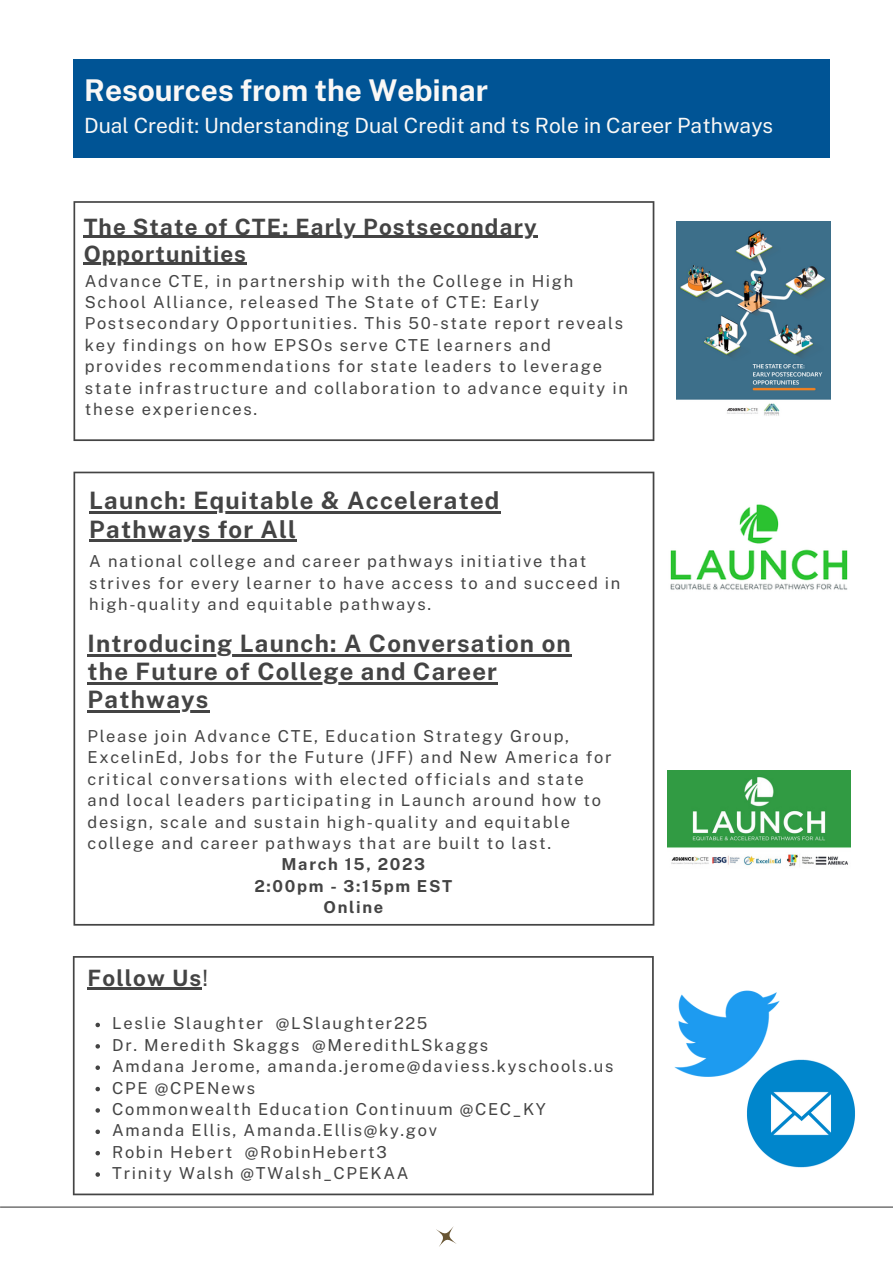
<style>
.page{position:relative;width:893px;height:1264px;background:#fff}
.page>*{position:absolute;margin:0;border:0;box-sizing:border-box;transform-origin:0 0}
.t1{font:700 30px "Public Sans";color:#faf8f6}
.t2{font:700 24px/28px "Public Sans";letter-spacing:.05em;color:#444}
.t3{font:700 22.5px/27px "Public Sans";letter-spacing:.05em;color:#444}
.t4{font:21px "Public Sans";color:#faf8f6}
.t5{font:16.5px/21.3px "Public Sans";letter-spacing:.1em;color:#444}
.t6{font:700 16.5px/21.3px "Public Sans";letter-spacing:.1em;color:#444;text-align:center}
.s1{font-weight:400}
</style>
<div class="page">
<svg style="left:73px;top:471px;width:581px;height:454px"></svg>
<svg style="left:436px;top:1226px;width:21px;height:21px"></svg>
<hr style="left:0;top:1206px;width:892px;height:1px;background:#444">
<svg style="left:73px;top:956px;width:580px;height:239px"></svg>
<img style="left:747px;top:1059px;width:108px;height:109px">
<img style="left:674px;top:990px;width:105px;height:87px">
<svg style="left:73px;top:201px;width:581px;height:240px"></svg>
<div style="left:73px;top:59px;width:756px;height:99px;background:#005495"></div>
<img style="left:676px;top:221px;width:154px;height:195px">
<img style="left:667px;top:770px;width:183px;height:97px">
<img style="left:670px;top:504px;width:178px;height:86px">
<hr style="left:89px;top:511px;width:411px;height:3px;background:#444">
<hr style="left:89px;top:540px;width:208px;height:2px;background:#444">
<svg style="left:95px;top:1022px;width:5px;height:5px"></svg>
<svg style="left:95px;top:1044px;width:5px;height:4px"></svg>
<svg style="left:95px;top:1065px;width:5px;height:4px"></svg>
<svg style="left:95px;top:1086px;width:5px;height:5px"></svg>
<svg style="left:95px;top:1108px;width:5px;height:4px"></svg>
<svg style="left:95px;top:1129px;width:5px;height:5px"></svg>
<svg style="left:95px;top:1150px;width:5px;height:5px"></svg>
<svg style="left:95px;top:1172px;width:5px;height:4px"></svg>
<hr style="left:88px;top:987px;width:114px;height:2px;background:#444">
<hr style="left:84px;top:236px;width:453px;height:2px;background:#444">
<hr style="left:84px;top:263px;width:163px;height:2px;background:#444">
<svg style="left:88px;top:654px;width:8px;height:2px"></svg>
<hr style="left:96px;top:654px;width:476px;height:2px;background:#444">
<hr style="left:88px;top:682px;width:410px;height:2px;background:#444">
<hr style="left:88px;top:710px;width:122px;height:2px;background:#444">
<h1 class="t1" style="left:84px;top:73px;width:405px">Resources from the Webinar</h1>
<p class="t4" style="left:84px;top:113px;width:690px">Dual Credit: Understanding Dual Credit and ts Role in Career Pathways</p>
<h3 class="t3" style="left:84px;top:213px;width:454px">The State of CTE: Early Postsecondary<br>Opportunities</h3>
<p class="t5" style="left:85px;top:270px;width:544px">Advance CTE, in partnership with the College in High School Alliance, released The State of CTE: Early Postsecondary Opportunities. This 50-state report reveals key findings on how EPSOs serve CTE learners and provides recommendations for state leaders to leverage state infrastructure and collaboration to advance equity in these experiences.</p>
<h2 class="t2" style="left:89px;top:486px;width:411px">Launch: Equitable &amp; Accelerated<br>Pathways for All</h2>
<p class="t5" style="left:89px;top:550px;width:532px">A national college and career pathways initiative that strives for every learner to have access to and succeed in high-quality and equitable pathways.</p>
<h2 class="t2" style="left:88px;top:629px;width:484px">Introducing Launch: A Conversation on the Future of College and Career<br>Pathways</h2>
<p class="t5" style="left:88px;top:725px;width:525px">Please join Advance CTE, Education Strategy Group, ExcelinEd, Jobs for the Future (JFF) and New America for critical conversations with elected officials and state and local leaders participating in Launch around how to design, scale and sustain high-quality and equitable college and career pathways that are built to last.</p>
<p class="t6" style="left:254px;top:853px;width:199px">March 15, 2023<br>2:00pm - 3:15pm EST<br>Online</p>
<h3 class="t3" style="left:88px;top:964px;width:122px">Follow Us<span class="s1">!</span></h3>
<p class="t5" style="left:112px;top:1012px;width:502px">Leslie Slaughter @LSlaughter225<br>Dr. Meredith Skaggs @MeredithLSkaggs<br>Amdana Jerome, amanda.jerome@daviess.kyschools.us CPE @CPENews<br>Commonwealth Education Continuum @CEC_KY Amanda Ellis, Amanda.Ellis@ky.gov<br>Robin Hebert @RobinHebert3<br>Trinity Walsh @TWalsh_CPEKAA</p>
</div>
